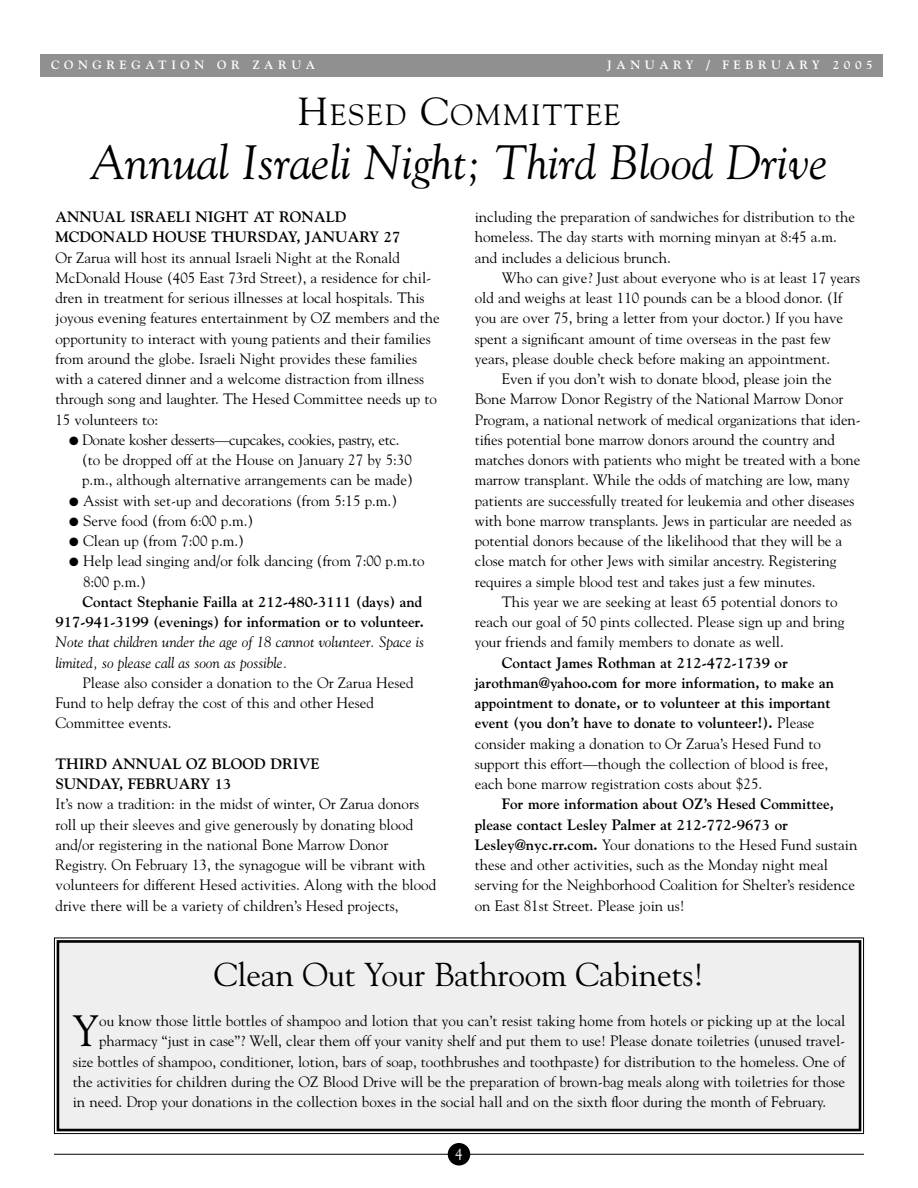
<style>
.page{position:relative;width:918px;height:1188px;background:#fff}
.page>*{position:absolute;margin:0;border:0;box-sizing:border-box;transform-origin:0 0}
.t1{font:italic 48px "Goudy";color:#000}
.t2{font:43.65px "Goudy";color:#000}
.t3{font:33px "Goudy";letter-spacing:-.005em;color:#000}
.t4{font:29.25px "Goudy";letter-spacing:.065em;color:#000}
.t5{font:15px/20.2px "Goudy";color:#000}
.t6{font:700 15px/20.2px "Goudy";color:#000}
.t7{font:italic 15px/20.2px "Goudy";color:#000}
.t8{font:15px "Goudy";color:#fff}
.t9{font:700 12px "Goudy";letter-spacing:.38em;color:#fff}
.s1{font-size:39px}
.s2{font-weight:400}
.s3{font-weight:700}
</style>
<div class="page">
<hr style="left:54px;top:1154px;width:810px;height:1px;background:#000">
<div style="left:448px;top:1143px;width:22px;height:23px;background:#000;border-radius:50%"></div>
<div style="left:40px;top:54px;width:844px;height:22px;background:#909090"></div>
<div style="left:58px;top:941px;width:802px;height:189px;background:#efefef"></div>
<div style="left:54px;top:937px;width:810px;height:197px;border:1px solid #000"></div>
<div style="left:57px;top:940px;width:804px;height:191px;border:3px solid #000"></div>
<p class="t9" style="left:51px;top:60px;width:266px">CONGREGATION OR ZARUA</p>
<p class="t9" style="left:607px;top:60px;width:267px">JANUARY / FEBRUARY 2005</p>
<h3 class="t4" style="left:298px;top:103px;width:324px"><span class="s1">H</span>ESED <span class="s1">C</span>OMMITTEE</h3>
<h1 class="t1" style="left:90px;top:143px;width:739px">Annual Israeli Night; Third Blood Drive</h1>
<p class="t6" style="left:56px;top:208px;width:346px">ANNUAL ISRAELI NIGHT AT RONALD<br>MCDONALD HOUSE THURSDAY, JANUARY 27</p>
<p class="t5" style="left:56px;top:248px;width:386px">Or Zarua will host its annual Israeli Night at the Ronald McDonald House (405 East 73rd Street), a residence for chil&shy;dren in treatment for serious illnesses at local hospitals. This joyous evening features entertainment by OZ members and the opportunity to interact with young patients and their families from around the globe. Israeli Night provides these families with a catered dinner and a welcome distraction from illness through song and laughter. The Hesed Committee needs up to 15 volunteers to:</p>
<p class="t5" style="left:82px;top:431px;width:332px;text-indent:-13px">● Donate kosher desserts—cupcakes, cookies, pastry, etc. (to be dropped off at the House on January 27 by 5:30 p.m., although alternative arrangements can be made)</p>
<p class="t5" style="left:69px;top:491px;width:330px">● Assist with set-up and decorations (from 5:15 p.m.)</p>
<p class="t5" style="left:69px;top:512px;width:186px">● Serve food (from 6:00 p.m.)</p>
<p class="t5" style="left:69px;top:532px;width:177px">● Clean up (from 7:00 p.m.)</p>
<p class="t5" style="left:83px;top:552px;width:343px;text-indent:-14px">● Help lead singing and/or folk dancing (from 7:00 p.m.to<br>8:00 p.m.)</p>
<p class="t6" style="left:56px;top:593px;width:370px;text-align:right">Contact Stephanie Failla at 212-480-3111 (days) and<br>917-941-3199 (evenings) for information or to volunteer.</p>
<p class="t7" style="left:56px;top:633px;width:370px">Note that children under the age of 18 cannot volunteer. Space is limited, so please call as soon as possible.</p>
<p class="t5" style="left:56px;top:674px;width:360px;text-indent:27px">Please also consider a donation to the Or Zarua Hesed<br>Fund to help defray the cost of this and other Hesed<br>Committee events.</p>
<p class="t6" style="left:56px;top:755px;width:266px">THIRD ANNUAL OZ BLOOD DRIVE<br>SUNDAY, FEBRUARY 13</p>
<p class="t5" style="left:56px;top:795px;width:382px">It’s now a tradition: in the midst of winter, Or Zarua donors roll up their sleeves and give generously by donating blood and/or registering in the national Bone Marrow Donor Registry. On February 13, the synagogue will be vibrant with volunteers for different Hesed activities. Along with the blood drive there will be a variety of children’s Hesed projects,</p>
<p class="t5" style="left:475px;top:208px;width:382px">including the preparation of sandwiches for distribution to the homeless. The day starts with morning minyan at 8:45 a.m. and includes a delicious brunch.</p>
<p class="t5" style="left:502px;top:269px;width:360px">Who can give? Just about everyone who is at least 17 years</p>
<p class="t5" style="left:475px;top:289px;width:369px">old and weighs at least 110 pounds can be a blood donor. (If</p>
<p class="t5" style="left:475px;top:309px;width:370px">you are over 75, bring a letter from your doctor.) If you have</p>
<p class="t5" style="left:475px;top:329px;width:358px">spent a significant amount of time overseas in the past few</p>
<p class="t5" style="left:475px;top:350px;width:357px">years, please double check before making an appointment.</p>
<p class="t5" style="left:502px;top:370px;width:331px">Even if you don’t wish to donate blood, please join the</p>
<p class="t5" style="left:475px;top:390px;width:370px">Bone Marrow Donor Registry of the National Marrow Donor</p>
<p class="t5" style="left:475px;top:410px;width:388px">Program, a national network of medical organizations that iden-</p>
<p class="t5" style="left:475px;top:431px;width:362px">tifies potential bone marrow donors around the country and</p>
<p class="t5" style="left:475px;top:451px;width:387px">matches donors with patients who might be treated with a bone</p>
<p class="t5" style="left:475px;top:471px;width:377px">marrow transplant. While the odds of matching are low, many</p>
<p class="t5" style="left:475px;top:491px;width:381px">patients are successfully treated for leukemia and other diseases</p>
<p class="t5" style="left:475px;top:512px;width:378px">with bone marrow transplants. Jews in particular are needed as</p>
<p class="t5" style="left:475px;top:532px;width:369px">potential donors because of the likelihood that they will be a</p>
<p class="t5" style="left:475px;top:552px;width:363px">close match for other Jews with similar ancestry. Registering</p>
<p class="t5" style="left:475px;top:572px;width:342px">requires a simple blood test and takes just a few minutes.</p>
<p class="t5" style="left:502px;top:593px;width:338px">This year we are seeking at least 65 potential donors to</p>
<p class="t5" style="left:475px;top:613px;width:371px">reach our goal of 50 pints collected. Please sign up and bring</p>
<p class="t5" style="left:475px;top:633px;width:311px">your friends and family members to donate as well.</p>
<p class="t6" style="left:475px;top:653px;width:361px;text-indent:27px">Contact James Rothman at 212-472-1739 or jarothman@yahoo.com for more information, to make an appointment to donate, or to volunteer at this important event (you don’t have to donate to volunteer!). <span class="s2">Please consider making a donation to Or Zarua’s Hesed Fund to support this effort—though the collection of blood is free, each bone marrow registration costs about $25.</span></p>
<p class="t5" style="left:475px;top:795px;width:384px;text-indent:27px"><span class="s3">For more information about OZ’s Hesed Committee, please contact Lesley Palmer at 212-772-9673 or Lesley@nyc.rr.com.</span> Your donations to the Hesed Fund sustain these and other activities, such as the Monday night meal serving for the Neighborhood Coalition for Shelter’s residence on East 81st Street. Please join us!</p>
<h3 class="t3" style="left:214px;top:961px;width:492px">Clean Out Your Bathroom Cabinets!</h3>
<h2 class="t2" style="left:73px;top:1014px;width:28px">Y</h2>
<p class="t5" style="left:99px;top:1012px;width:748px">ou know those little bottles of shampoo and lotion that you can’t resist taking home from hotels or picking up at the local</p>
<p class="t5" style="left:99px;top:1032px;width:748px">pharmacy “just in case”? Well, clear them off your vanity shelf and put them to use! Please donate toiletries (unused travel-</p>
<p class="t5" style="left:73px;top:1053px;width:774px">size bottles of shampoo, conditioner, lotion, bars of soap, toothbrushes and toothpaste) for distribution to the homeless. One of</p>
<p class="t5" style="left:73px;top:1073px;width:774px">the activities for children during the OZ Blood Drive will be the preparation of brown-bag meals along with toiletries for those</p>
<p class="t5" style="left:73px;top:1093px;width:755px">in need. Drop your donations in the collection boxes in the social hall and on the sixth floor during the month of February.</p>
<p class="t8" style="left:455px;top:1148px;width:9px">4</p>
</div>
